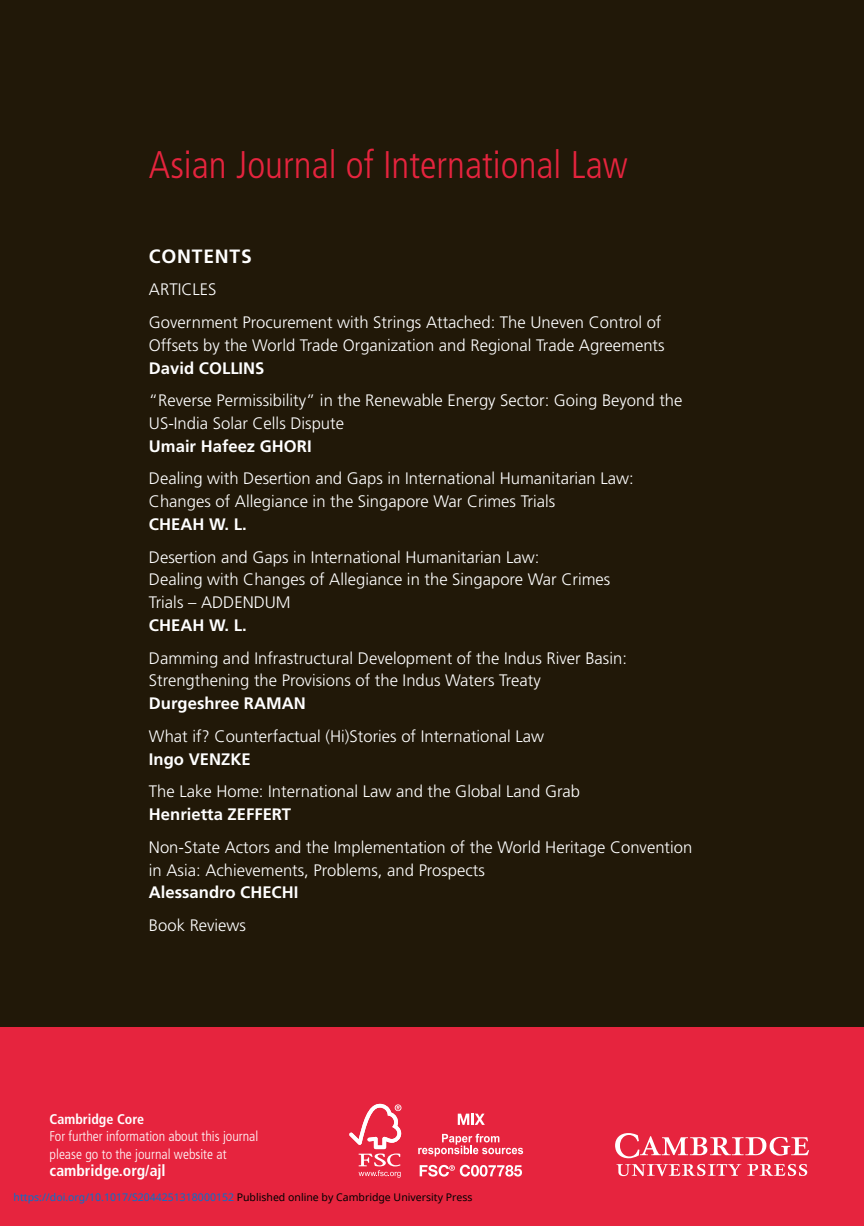
<style>
.page{position:relative;width:864px;height:1226px;background:#fff}
.page>*{position:absolute;margin:0;border:0;box-sizing:border-box;transform-origin:0 0}
.t1{font:300 condensed 38.5px "Frutiger LT Std";color:#e6243e}
.t2{font:700 19.25px "Frutiger";letter-spacing:.04em;color:#fff}
.t3{font:300 16.62px/22.8px "Frutiger";color:#fff}
.t4{font:700 16.62px "Frutiger";color:#fff}
.t5{font:700 condensed 15.75px "Frutiger LT Std";color:#fff}
.t6{font:300 condensed 14px/17.5px "Frutiger LT Std";color:#fff}
.t7{font:700 condensed 14px "Frutiger LT Std";color:#fff}
.t8{font:10.5px "Noto Sans";color:#0172cf}
.s1{color:#000}
</style>
<div class="page">
<div style="left:0;top:0;width:863px;height:1225px;background:#211808"></div>
<div style="left:0;top:1027px;width:863px;height:198px;background:#e6243e"></div>
<hr style="left:863px;top:0;width:1px;height:1225px;background:#e6243e">
<hr style="left:863px;top:0;width:1px;height:50px;background:#211808">
<svg style="left:615px;top:1133px;width:193px;height:43px"></svg>
<svg style="left:457px;top:1113px;width:27px;height:11px"></svg>
<svg style="left:418px;top:1133px;width:105px;height:23px"></svg>
<svg style="left:419px;top:1164px;width:103px;height:12px"></svg>
<svg style="left:349px;top:1103px;width:52px;height:74px"></svg>
<h1 class="t1" style="left:149px;top:149px;width:480px">Asian Journal of International Law</h1>
<p class="t2" style="left:149px;top:248px;width:104px">CONTENTS</p>
<p class="t3" style="left:149px;top:274px;width:514px;line-height:32.7px">ARTICLES<br>Government Procurement with Strings Attached: The Uneven Control of</p>
<p class="t3" style="left:149px;top:335px;width:517px">Offsets by the World Trade Organization and Regional Trade Agreements</p>
<p class="t4" style="left:149px;top:361px;width:117px">David COLLINS</p>
<p class="t3" style="left:149px;top:390px;width:534px">“Reverse Permissibility” in the Renewable Energy Sector: Going Beyond the<br>US-India Solar Cells Dispute</p>
<p class="t4" style="left:149px;top:439px;width:164px">Umair Hafeez GHORI</p>
<p class="t3" style="left:149px;top:468px;width:486px">Dealing with Desertion and Gaps in International Humanitarian Law:<br>Changes of Allegiance in the Singapore War Crimes Trials</p>
<p class="t4" style="left:149px;top:517px;width:99px">CHEAH W. L.</p>
<p class="t3" style="left:149px;top:546px;width:462px">Desertion and Gaps in International Humanitarian Law:<br>Dealing with Changes of Allegiance in the Singapore War Crimes<br>Trials – ADDENDUM</p>
<p class="t4" style="left:149px;top:618px;width:99px">CHEAH W. L.</p>
<p class="t3" style="left:149px;top:647px;width:479px">Damming and Infrastructural Development of the Indus River Basin:<br>Strengthening the Provisions of the Indus Waters Treaty</p>
<p class="t4" style="left:149px;top:696px;width:158px">Durgeshree RAMAN</p>
<p class="t3" style="left:149px;top:726px;width:396px">What if? Counterfactual (Hi)Stories of International Law</p>
<p class="t4" style="left:149px;top:752px;width:103px">Ingo VENZKE</p>
<p class="t3" style="left:149px;top:781px;width:432px">The Lake Home: International Law and the Global Land Grab</p>
<p class="t4" style="left:149px;top:807px;width:143px">Henrietta ZEFFERT</p>
<p class="t3" style="left:149px;top:836px;width:544px">Non-State Actors and the Implementation of the World Heritage Convention in Asia: Achievements, Problems, and Prospects</p>
<p class="t4" style="left:149px;top:885px;width:151px">Alessandro CHECHI</p>
<p class="t3" style="left:149px;top:915px;width:99px">Book Reviews</p>
<p class="t7" style="left:50px;top:1113px;width:96px">Cambridge Core</p>
<p class="t6" style="left:50px;top:1128px;width:210px">For further information about this journal please go to the journal website at</p>
<p class="t5" style="left:50px;top:1164px;width:117px">cambridge.org/ajl</p>
<p class="t8" style="left:14px;top:1189px;width:460px">https://doi.org/10.1017/S2044251318000152 <span class="s1">Published online by Cambridge University Press</span></p>
</div>
